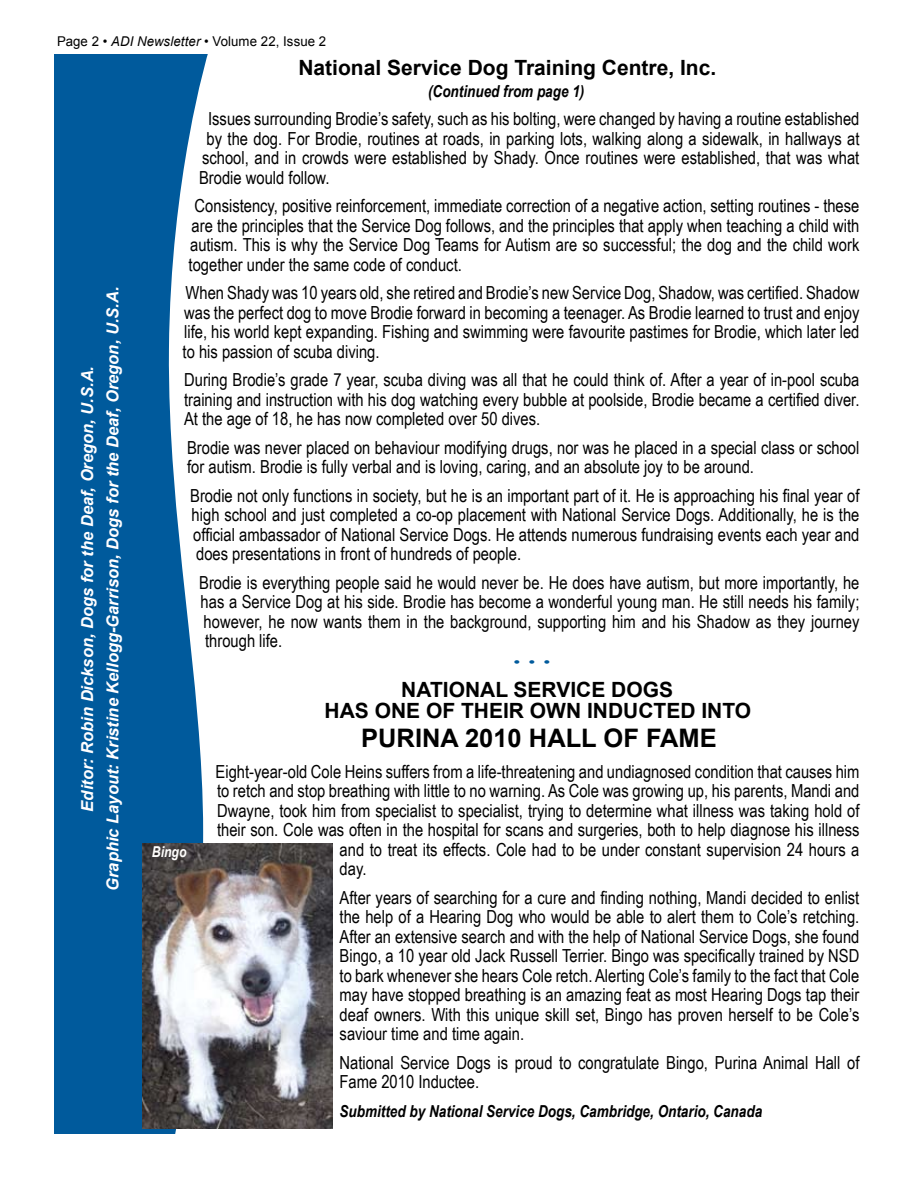
<style>
.page{position:relative;width:918px;height:1188px;background:#fff}
.page>*{position:absolute;margin:0;border:0;box-sizing:border-box;transform-origin:0 0}
.t1{font:45px "Times New Roman";color:#005a9c}
.t2{font:700 25.5px "Arial";color:#000}
.t3{font:700 21px/21px "Arial";color:#000;text-align:center}
.t4{font:18px/19.5px "Arial Narrow";color:#000;text-align:justify}
.t5{font:italic 700 16.5px/25.5px "Arial";color:#fffeff;text-align:center}
.t6{font:italic 700 16.5px "Arial Narrow";color:#000}
.t7{font:italic 700 15px "Arial Narrow";color:#fffefd}
.t8{font:13.5px "Arial";letter-spacing:.005em;color:#000}
.s1{font-style:italic}
</style>
<div class="page">
<svg style="left:54px;top:54px;width:154px;height:1080px;background:#1f6ea8"></svg>
<img style="left:142px;top:843px;width:190px;height:286px">
<p class="t8" style="left:57px;top:33px;width:271px">Page 2 • <span class="s1">ADI Newsletter</span> • Volume 22, Issue 2</p>
<p class="t3" style="left:298px;top:58px;width:419px">National Service Dog Training Centre, Inc.</p>
<p class="t5" style="left:75px;top:891px;width:606px;rotate:-90deg">Editor: Robin Dickson, Dogs for the Deaf, Oregon, U.S.A.<br>Graphic Layout: Kristine Kellogg-Garrison, Dogs for the Deaf, Oregon, U.S.A.</p>
<p class="t6" style="left:428px;top:78px;width:158px">(Continued from page 1)</p>
<p class="t4" style="left:208px;top:108px;width:653px">Issues surrounding Brodie’s safety, such as his bolting, were changed by having a routine established</p>
<p class="t4" style="left:207px;top:128px;width:654px">by the dog. For Brodie, routines at roads, in parking lots, walking along a sidewalk, in hallways at</p>
<p class="t4" style="left:202px;top:147px;width:659px">school, and in crowds were established by Shady. Once routines were established, that was what</p>
<p class="t4" style="left:199px;top:167px;width:132px">Brodie would follow.</p>
<p class="t4" style="left:189px;top:195px;width:672px;text-indent:6px">Consistency, positive reinforcement, immediate correction of a negative action, setting routines - these are the principles that the Service Dog follows, and the principles that apply when teaching a child with autism. This is why the Service Dog Teams for Autism are so successful; the dog and the child work together under the same code of conduct.</p>
<p class="t4" style="left:183px;top:282px;width:678px">When Shady was 10 years old, she retired and Brodie’s new Service Dog, Shadow, was certified. Shadow was the perfect dog to move Brodie forward in becoming a teenager. As Brodie learned to trust and enjoy life, his world kept expanding. Fishing and swimming were favourite pastimes for Brodie, which later led to his passion of scuba diving.</p>
<p class="t4" style="left:184px;top:369px;width:677px">During Brodie’s grade 7 year, scuba diving was all that he could think of. After a year of in-pool scuba training and instruction with his dog watching every bubble at poolside, Brodie became a certified diver.<br>At the age of 18, he has now completed over 50 dives.</p>
<p class="t4" style="left:187px;top:437px;width:674px">Brodie was never placed on behaviour modifying drugs, nor was he placed in a special class or school for autism. Brodie is fully verbal and is loving, caring, and an absolute joy to be around.</p>
<p class="t4" style="left:190px;top:485px;width:671px">Brodie not only functions in society, but he is an important part of it. He is approaching his final year of high school and just completed a co-op placement with National Service Dogs. Additionally, he is the official ambassador of National Service Dogs. He attends numerous fundraising events each year and does presentations in front of hundreds of people.</p>
<p class="t4" style="left:199px;top:572px;width:662px">Brodie is everything people said he would never be. He does have autism, but more importantly, he has a Service Dog at his side. Brodie has become a wonderful young man. He still needs his family; however, he now wants them in the background, supporting him and his Shadow as they journey through life.</p>
<h1 class="t1" style="left:509px;top:618px;width:46px">…</h1>
<p class="t3" style="left:325px;top:680px;width:428px">NATIONAL SERVICE DOGS<br>HAS ONE OF THEIR OWN INDUCTED INTO</p>
<p class="t7" style="left:152px;top:840px;width:36px">Bingo</p>
<h2 class="t2" style="left:361px;top:721px;width:357px">PURINA 2010 HALL OF FAME</h2>
<p class="t4" style="left:216px;top:761px;width:645px">Eight-year-old Cole Heins suffers from a life-threatening and undiagnosed condition that causes him</p>
<p class="t4" style="left:217px;top:780px;width:644px">to retch and stop breathing with little to no warning. As Cole was growing up, his parents, Mandi and</p>
<p class="t4" style="left:217px;top:800px;width:644px">Dwayne, took him from specialist to specialist, trying to determine what illness was taking hold of</p>
<p class="t4" style="left:217px;top:819px;width:644px">their son. Cole was often in the hospital for scans and surgeries, both to help diagnose his illness</p>
<p class="t4" style="left:340px;top:839px;width:521px">and to treat its effects. Cole had to be under constant supervision 24 hours a</p>
<p class="t4" style="left:340px;top:858px;width:28px">day.</p>
<p class="t4" style="left:340px;top:887px;width:521px">After years of searching for a cure and finding nothing, Mandi decided to enlist the help of a Hearing Dog who would be able to alert them to Cole’s retching.<br>After an extensive search and with the help of National Service Dogs, she found Bingo, a 10 year old Jack Russell Terrier. Bingo was specifically trained by NSD to bark whenever she hears Cole retch. Alerting Cole’s family to the fact that Cole may have stopped breathing is an amazing feat as most Hearing Dogs tap their deaf owners. With this unique skill set, Bingo has proven herself to be Cole’s saviour time and time again.</p>
<p class="t4" style="left:340px;top:1052px;width:521px">National Service Dogs is proud to congratulate Bingo, Purina Animal Hall of<br>Fame 2010 Inductee.</p>
<p class="t6" style="left:340px;top:1098px;width:424px">Submitted by National Service Dogs, Cambridge, Ontario, Canada</p>
</div>
